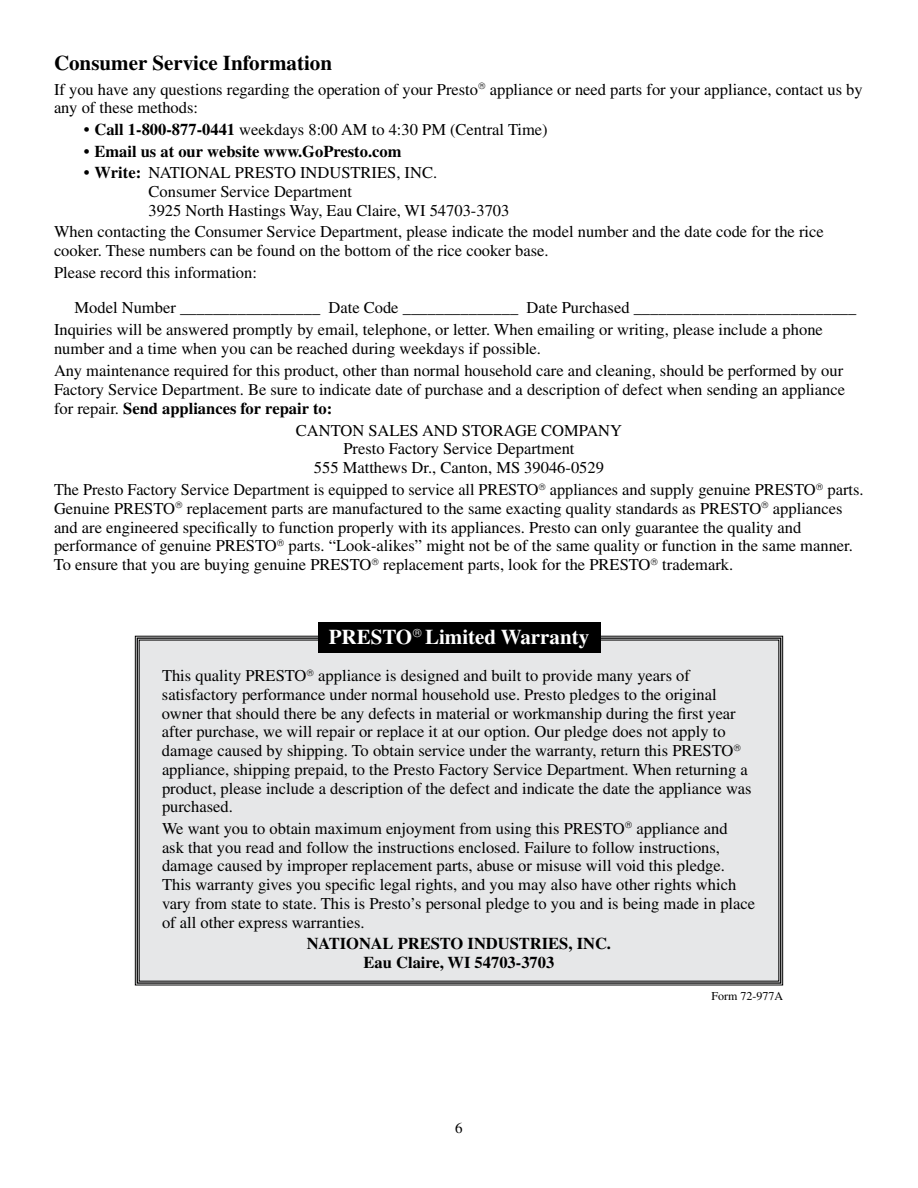
<style>
.page{position:relative;width:918px;height:1188px;background:#fff}
.page>*{position:absolute;margin:0;border:0;box-sizing:border-box;transform-origin:0 0}
.t1{font:700 21px "Times";color:#000}
.t2{font:700 21px "Times";color:#fff}
.t3{font:16.5px/18.8px "Times";color:#000}
.t4{font:700 16.5px/18.8px "Times";color:#000;text-align:center}
.t5{font:15px "Times";color:#000}
.t6{font:12px "Times";color:#000}
.s1{font-weight:700}
</style>
<div class="page">
<div style="left:135px;top:636px;width:648px;height:350px;background:#e6e7e8"></div>
<div style="left:318px;top:622px;width:283px;height:30px;background:#000"></div>
<p class="t1" style="left:54px;top:51px;width:280px">Consumer Service Information</p>
<p class="t3" style="left:54px;top:80px;width:810px">If you have any questions regarding the operation of your Presto➔ appliance or need parts for your appliance, contact us by any of these methods:</p>
<p class="t3" style="left:84px;top:120px;width:465px"><span class="s1">• Call 1-800-877-0441</span> weekdays 8:00 AM to 4:30 PM (Central Time)</p>
<p class="t4" style="left:84px;top:141px;width:319px">• Email us at our website www.GoPresto.com</p>
<p class="t3" style="left:84px;top:163px;width:87px"><span class="s1">• Write:</span> National</p>
<p class="t3" style="left:235px;top:163px;width:21px">Presto</p>
<p class="t3" style="left:300px;top:163px;width:17px">Industries</p>
<p class="t3" style="left:396px;top:163px;width:42px">, Inc .</p>
<p class="t3" style="left:148px;top:182px;width:362px">Consumer Service Department<br>3925 North Hastings Way, Eau Claire, WI 54703-3703</p>
<p class="t3" style="left:54px;top:222px;width:771px">When contacting the Consumer Service Department, please indicate the model number and the date code for the rice cooker. These numbers can be found on the bottom of the rice cooker base.</p>
<p class="t3" style="left:75px;top:255px;width:783px;line-height:35.5px;text-indent:-21px">Please record this information:<br>Model Number _________________ Date Code ______________ Date Purchased ___________________________</p>
<p class="t3" style="left:54px;top:320px;width:770px">Inquiries will be answered promptly by email, telephone, or letter. When emailing or writing, please include a phone number and a time when you can be reached during weekdays if possible.</p>
<p class="t3" style="left:54px;top:361px;width:793px;text-align:justify">Any maintenance required for this product, other than normal household care and cleaning, should be performed by our Factory Service Department. Be sure to indicate date of purchase and a description of defect when sending an appliance for repair. <span class="s1">Send appliances for repair to:</span></p>
<p class="t3" style="left:296px;top:421px;width:24px">Canton</p>
<p class="t3" style="left:368px;top:421px;width:21px">Sales</p>
<p class="t3" style="left:422px;top:421px;width:13px">and</p>
<p class="t3" style="left:462px;top:421px;width:22px">Storage</p>
<p class="t3" style="left:541px;top:421px;width:24px">Company</p>
<p class="t3" style="left:343px;top:439px;width:233px">Presto Factory Service Department</p>
<p class="t3" style="left:314px;top:458px;width:292px">555 Matthews Dr., Canton, MS 39046-0529</p>
<p class="t3" style="left:54px;top:480px;width:811px">The Presto Factory Service Department is equipped to service all PRESTO➔ appliances and supply genuine PRESTO➔ parts.<br>Genuine PRESTO➔ replacement parts are manufactured to the same exacting quality standards as PRESTO➔ appliances and are engineered specifically to function properly with its appliances. Presto can only guarantee the quality and performance of genuine PRESTO➔ parts. “Look-alikes” might not be of the same quality or function in the same manner.<br>To ensure that you are buying genuine PRESTO➔ replacement parts, look for the PRESTO➔ trademark.</p>
<p class="t2" style="left:329px;top:624px;width:262px">PRESTO➔ Limited Warranty</p>
<p class="t3" style="left:162px;top:666px;width:591px">This quality PRESTO➔ appliance is designed and built to provide many years of satisfactory performance under normal household use. Presto pledges to the original owner that should there be any defects in material or workmanship during the first year after purchase, we will repair or replace it at our option. Our pledge does not apply to damage caused by shipping. To obtain service under the warranty, return this PRESTO➔ appliance, shipping prepaid, to the Presto Factory Service Department. When returning a product, please include a description of the defect and indicate the date the appliance was purchased.</p>
<p class="t3" style="left:162px;top:819px;width:595px">We want you to obtain maximum enjoyment from using this PRESTO➔ appliance and<br>ask that you read and follow the instructions enclosed. Failure to follow instructions, damage caused by improper replacement parts, abuse or misuse will void this pledge.<br>This warranty gives you specific legal rights, and you may also have other rights which vary from state to state. This is Presto’s personal pledge to you and is being made in place of all other express warranties.</p>
<p class="t4" style="left:307px;top:934px;width:306px">NATIONAL PRESTO INDUSTRIES, INC.<br>Eau Claire, WI 54703-3703</p>
<p class="t5" style="left:455px;top:1120px;width:9px">6</p>
<p class="t6" style="left:712px;top:989px;width:73px">Form 72-977A</p>
</div>
